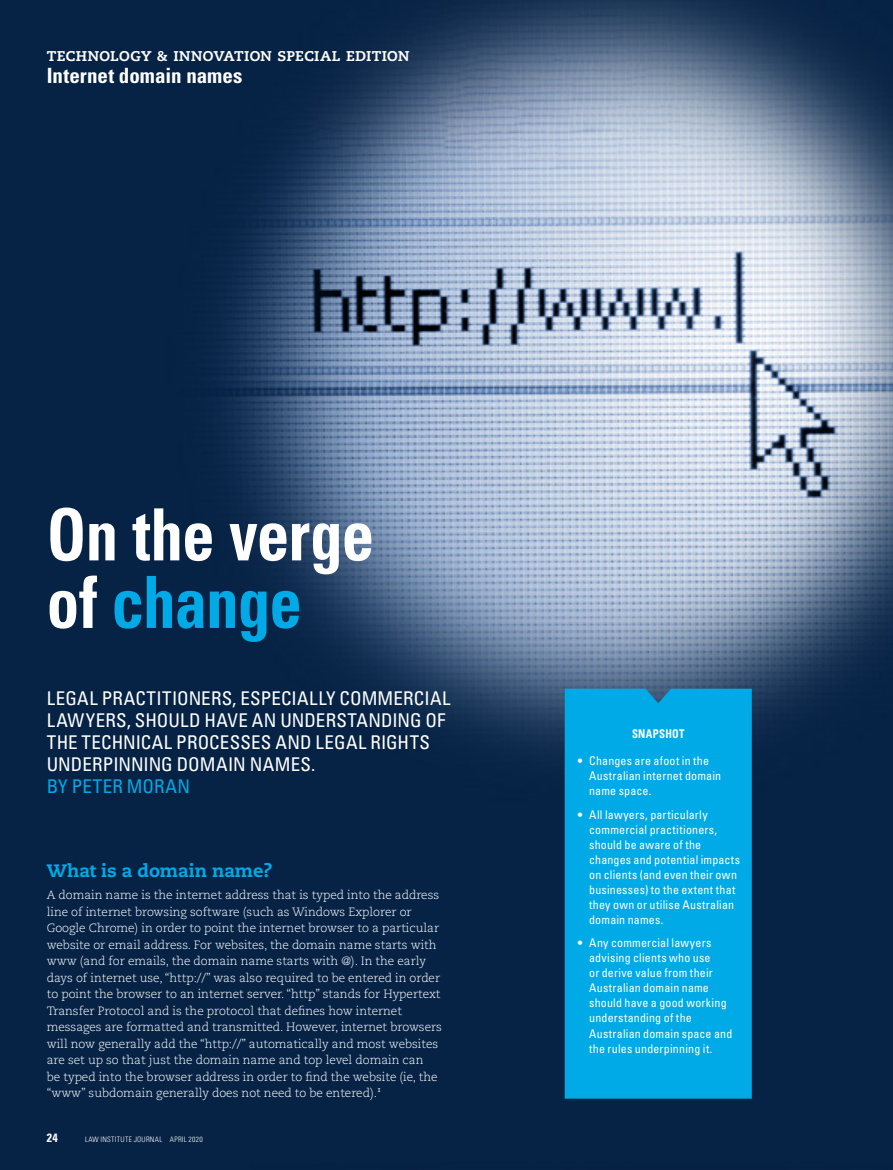
<style>
.page{position:relative;width:893px;height:1170px;background:#fff}
.page>*{position:absolute;margin:0;border:0;box-sizing:border-box;transform-origin:0 0}
.t1{font:700 condensed 72px/67.5px "Univers LT Std";letter-spacing:-.015em;color:#fff;scale:.9 1}
.t2{font:700 condensed 21px "Univers LT Std";letter-spacing:.005em;color:#fff}
.t3{font:condensed 18.9px/22px "Univers LT Std";letter-spacing:.01em;color:#fff}
.t4{font:condensed 18.9px "Univers LT Std";letter-spacing:.015em;color:#00aae7}
.t5{font:700 18px "Caecilia LT Std";letter-spacing:-.015em;color:#fff}
.t6{font:800 18px "Caecilia LT Std";letter-spacing:-.005em;color:#00aae7}
.t7{font:300 12px/16.5px "Caecilia LT Std";letter-spacing:-.005em;color:#fff}
.t8{font:condensed 12px/15px "Univers LT Std";letter-spacing:.015em;color:#fff}
.t9{font:700 condensed 12px "Univers LT Std";letter-spacing:.03em;color:#fff;scale:.9 1}
.t10{font:700 condensed 12px "Univers LT Std";color:#fff}
.t11{font:300 condensed 7.5px "Univers LT Std";letter-spacing:.04em;color:#fff}
.t12{font:7.5px "Caecilia LT Std";color:#fff}
.s1{color:#00aae7}
.s2{font-weight:300}
</style>
<div class="page">
<img style="left:0;top:0;width:893px;height:1169px">
<div style="left:565px;top:688px;width:187px;height:410px;background:#00aae7"></div>
<h3 class="t5" style="left:47px;top:44px;width:365px">technology &amp; innovation special edition</h3>
<h2 class="t2" style="left:47px;top:63px;width:197px">Internet domain names</h2>
<h1 class="t1" style="left:47px;top:500px;width:365px">On the verge of <span class="s1">change</span></h1>
<h3 class="t3" style="left:47px;top:686px;width:405px">LEGAL PRACTITIONERS, ESPECIALLY COMMERCIAL LAWYERS, SHOULD HAVE AN UNDERSTANDING OF THE TECHNICAL PROCESSES AND LEGAL RIGHTS UNDERPINNING DOMAIN NAMES.</h3>
<h3 class="t4" style="left:47px;top:774px;width:145px">BY PETER MORAN</h3>
<h3 class="t6" style="left:47px;top:859px;width:227px">What is a domain name?</h3>
<p class="t7" style="left:47px;top:887px;width:397px">A domain name is the internet address that is typed into the address line of internet browsing software (such as Windows Explorer or Google Chrome) in order to point the internet browser to a particular website or email address. For websites, the domain name starts with www (and for emails, the domain name starts with @). In the early days of internet use, “http://” was also required to be entered in order to point the browser to an internet server. “http” stands for Hypertext Transfer Protocol and is the protocol that defines how internet messages are formatted and transmitted. However, internet browsers will now generally add the “http://” automatically and most websites are set up so that just the domain name and top level domain can<br>be typed into the browser address in order to find the website (ie, the “www” subdomain generally does not need to be entered).</p>
<p class="t12" style="left:377px;top:1084px;width:6px">1</p>
<p class="t10" style="left:47px;top:1130px;width:13px">24</p>
<p class="t11" style="left:85px;top:1134px;width:119px">LAW INSTITUTE JOURNAL APRIL 2020</p>
<p class="t9" style="left:632px;top:725px;width:60px">SNAPSHOT</p>
<p class="t8" style="left:589px;top:753px;width:134px;text-indent:-13px"><span class="s2">•</span> Changes are afoot in the<br>Australian internet domain name space.</p>
<p class="t8" style="left:589px;top:806px;width:152px;text-indent:-13px"><span class="s2">•</span> All lawyers, particularly commercial practitioners, should be aware of the changes and potential impacts on clients (and even their own businesses) to the extent that they own or utilise Australian domain names.</p>
<p class="t8" style="left:589px;top:935px;width:145px;text-indent:-13px"><span class="s2">•</span> Any commercial lawyers advising clients who use<br>or derive value from their<br>Australian domain name should have a good working understanding of the<br>Australian domain space and the rules underpinning it.</p>
</div>
